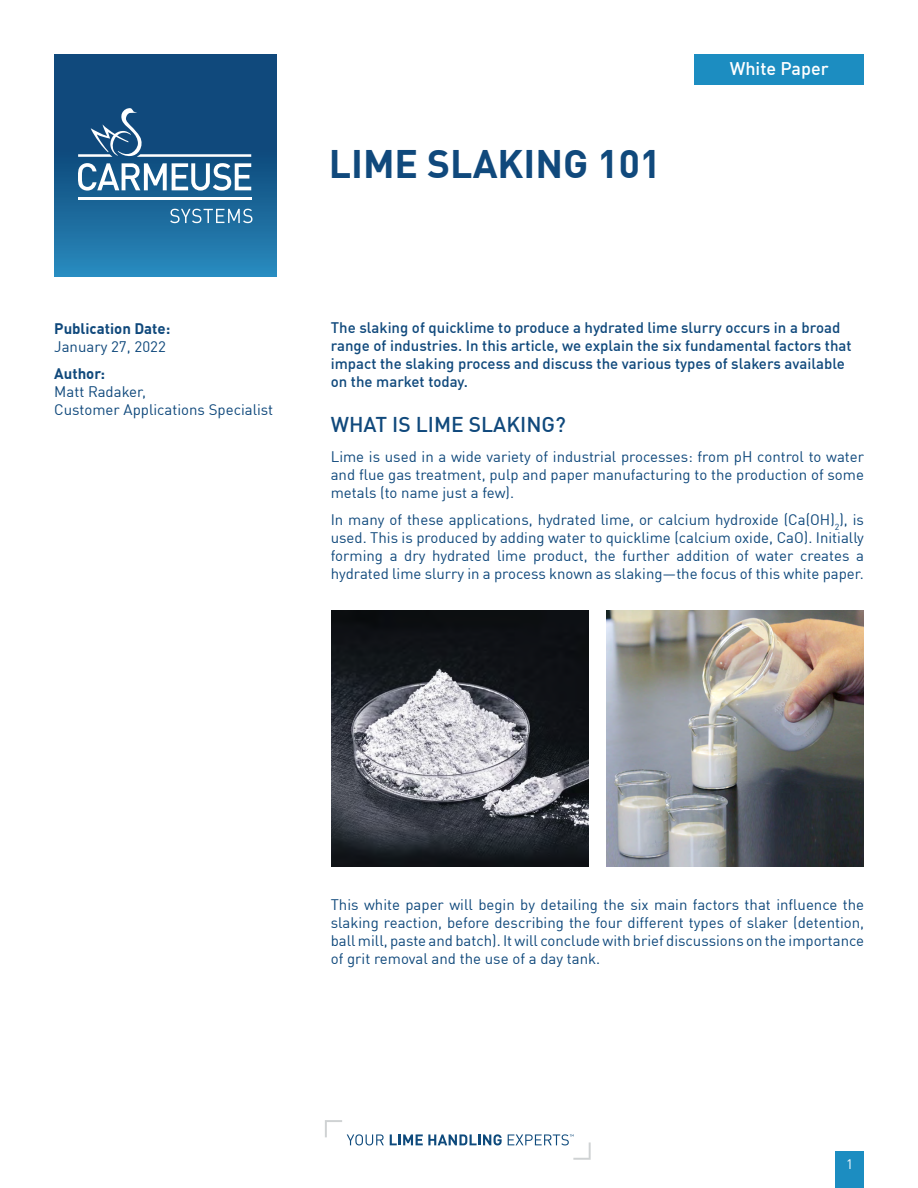
<style>
.page{position:relative;width:918px;height:1188px;background:#fff}
.page>*{position:absolute;margin:0;border:0;box-sizing:border-box;transform-origin:0 0}
.t1{font:700 39px "DIN Offc";color:#10497c}
.t2{font:500 21px "DIN Offc";color:#10497c}
.t3{font:500 18px "DIN Offc";color:#fff}
.t4{font:15px/18px "DIN Offc";color:#10497c;text-align:justify}
.t5{font:500 15px/18px "DIN Offc";color:#10497c}
.t6{font:700 15px "DIN Offc";color:#10497c}
.t7{font:13.5px "DIN Offc";color:#fff}
</style>
<div class="page">
<svg style="left:390px;top:1134px;width:112px;height:11px"></svg>
<svg style="left:325px;top:1120px;width:59px;height:25px"></svg>
<svg style="left:508px;top:1134px;width:83px;height:26px"></svg>
<div style="left:694px;top:54px;width:170px;height:30px;background:#1c8dc1"></div>
<img style="left:607px;top:610px;width:256px;height:257px">
<img style="left:332px;top:610px;width:256px;height:257px">
<div style="left:836px;top:1151px;width:28px;height:37px;background:#1c8dc1"></div>
<svg style="left:54px;top:54px;width:222px;height:222px;background:#196093"></svg>
<svg style="left:78px;top:163px;width:173px;height:28px"></svg>
<svg style="left:78px;top:108px;width:173px;height:49px;background:#275b89"></svg>
<hr style="left:78px;top:197px;width:173px;height:2px;background:#fff">
<svg style="left:170px;top:209px;width:82px;height:14px"></svg>
<p class="t6" style="left:54px;top:319px;width:118px">Publication Date:</p>
<p class="t4" style="left:54px;top:337px;width:113px">January 27, 2022</p>
<p class="t6" style="left:54px;top:364px;width:53px">Author:</p>
<p class="t4" style="left:54px;top:382px;width:220px">Matt Radaker,<br>Customer Applications Specialist</p>
<h1 class="t1" style="left:329px;top:139px;width:334px">LIME SLAKING 101</h1>
<p class="t3" style="left:730px;top:57px;width:100px">White Paper</p>
<p class="t5" style="left:331px;top:318px;width:522px">The slaking of quicklime to produce a hydrated lime slurry occurs in a broad range of industries. In this article, we explain the six fundamental factors that impact the slaking process and discuss the various types of slakers available on the market today.</p>
<h2 class="t2" style="left:331px;top:411px;width:237px">WHAT IS LIME SLAKING?</h2>
<p class="t4" style="left:331px;top:448px;width:535px">Lime is used in a wide variety of industrial processes: from pH control to water and flue gas treatment, pulp and paper manufacturing to the production of some metals (to name just a few).</p>
<p class="t4" style="left:331px;top:511px;width:535px">In many of these applications, hydrated lime, or calcium hydroxide (Ca(OH)<sub>2</sub>), is used. This is produced by adding water to quicklime (calcium oxide, CaO). Initially forming a dry hydrated lime product, the further addition of water creates a hydrated lime slurry in a process known as slaking—the focus of this white paper.</p>
<p class="t4" style="left:331px;top:895px;width:535px">This white paper will begin by detailing the six main factors that influence the slaking reaction, before describing the four different types of slaker (detention, ball mill, paste and batch). It will conclude with brief discussions on the importance of grit removal and the use of a day tank.</p>
<p class="t7" style="left:846px;top:1156px;width:9px">1</p>
</div>
